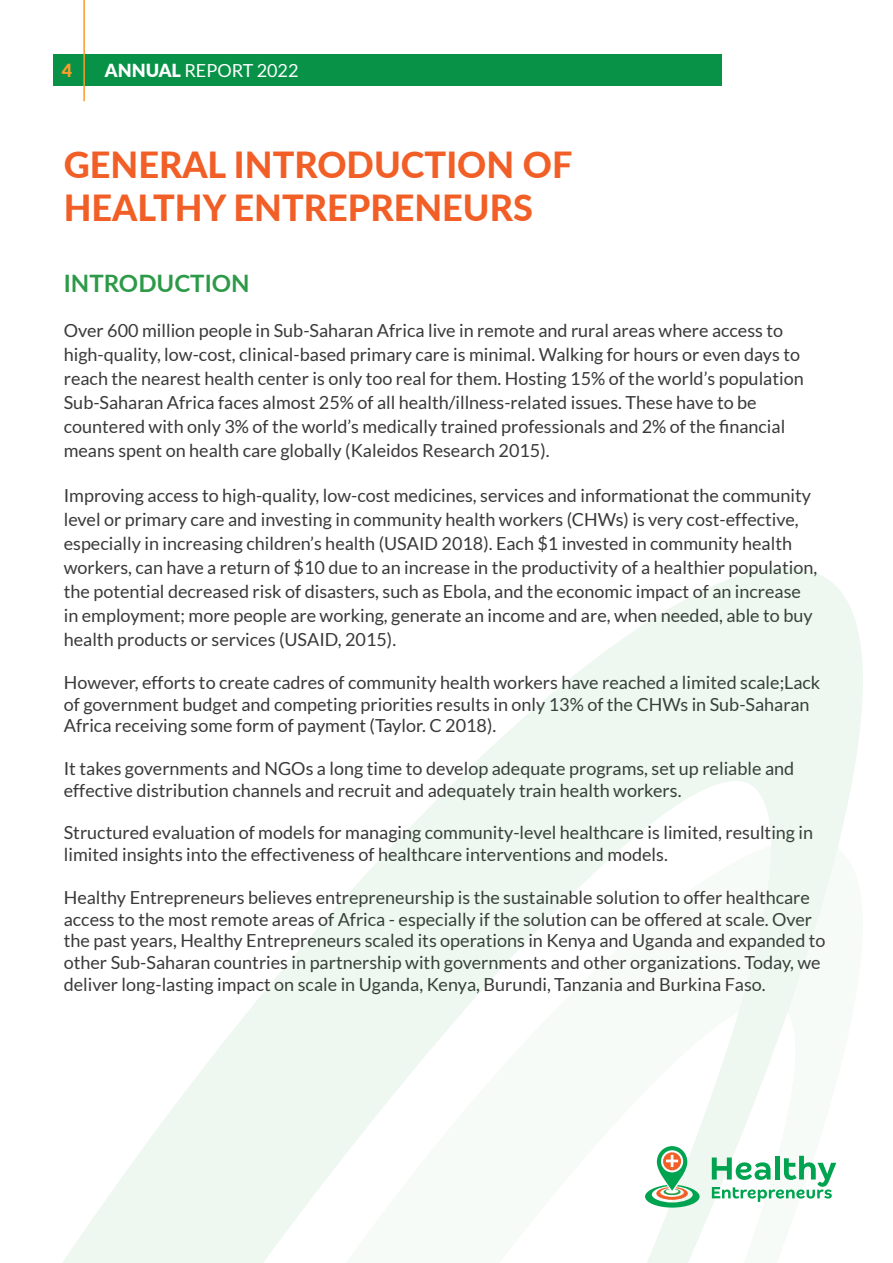
<style>
.page{position:relative;width:893px;height:1263px;background:#fff}
.page>*{position:absolute;margin:0;border:0;box-sizing:border-box;transform-origin:0 0}
.t1{font:800 36px/43.2px "Lato";color:#f15f27}
.t2{font:700 24px "Lato";color:#2d9a48}
.t3{font:18px/24px "Lato";color:#3b3939}
.t4{font:18px "Lato";color:#fff}
.t5{font:900 18px "Lato";color:#f99d2a}
.s1{font-weight:900}
</style>
<div class="page">
<div style="left:53px;top:54px;width:669px;height:31px;background:#089247"></div>
<hr style="left:83px;top:0;width:2px;height:101px;background:#f99d2a">
<svg style="left:63px;top:568px;width:800px;height:695px"></svg>
<svg style="left:645px;top:1146px;width:55px;height:61px"></svg>
<svg style="left:712px;top:1156px;width:124px;height:46px"></svg>
<p class="t5" style="left:62px;top:57px;width:12px">4</p>
<p class="t4" style="left:105px;top:60px;width:195px"><span class="s1">ANNUAL</span> REPORT 2022</p>
<h1 class="t1" style="left:64px;top:142px;width:510px">GENERAL INTRODUCTION OF<br>HEALTHY ENTREPRENEURS</h1>
<h2 class="t2" style="left:64px;top:265px;width:187px">INTRODUCTION</h2>
<p class="t3" style="left:64px;top:318px;width:741px">Over 600 million people in Sub-Saharan Africa live in remote and rural areas where access to high-quality, low-cost, clinical-based primary care is minimal. Walking for hours or even days to reach the nearest health center is only too real for them. Hosting 15% of the world’s population Sub-Saharan Africa faces almost 25% of all health/illness-related issues. These have to be countered with only 3% of the world’s medically trained professionals and 2% of the financial means spent on health care globally (Kaleidos Research 2015).</p>
<p class="t3" style="left:64px;top:483px;width:755px">Improving access to high-quality, low-cost medicines, services and informationat the community level or primary care and investing in community health workers (CHWs) is very cost-effective, especially in increasing children’s health (USAID 2018). Each $1 invested in community health workers, can have a return of $10 due to an increase in the productivity of a healthier population, the potential decreased risk of disasters, such as Ebola, and the economic impact of an increase in employment; more people are working, generate an income and are, when needed, able to buy health products or services (USAID, 2015).</p>
<p class="t3" style="left:64px;top:671px;width:758px;line-height:21.6px">However, efforts to create cadres of community health workers have reached a limited scale;Lack of government budget and competing priorities results in only 13% of the CHWs in Sub-Saharan<br>Africa receiving some form of payment (Taylor. C 2018).</p>
<p class="t3" style="left:64px;top:757px;width:732px;line-height:21.6px">It takes governments and NGOs a long time to develop adequate programs, set up reliable and effective distribution channels and recruit and adequately train health workers.</p>
<p class="t3" style="left:64px;top:822px;width:751px;line-height:21.6px">Structured evaluation of models for managing community-level healthcare is limited, resulting in limited insights into the effectiveness of healthcare interventions and models.</p>
<p class="t3" style="left:64px;top:886px;width:763px;line-height:21.9px">Healthy Entrepreneurs believes entrepreneurship is the sustainable solution to offer healthcare access to the most remote areas of Africa - especially if the solution can be offered at scale. Over the past years, Healthy Entrepreneurs scaled its operations in Kenya and Uganda and expanded to other Sub-Saharan countries in partnership with governments and other organizations. Today, we deliver long-lasting impact on scale in Uganda, Kenya, Burundi, Tanzania and Burkina Faso.</p>
</div>
